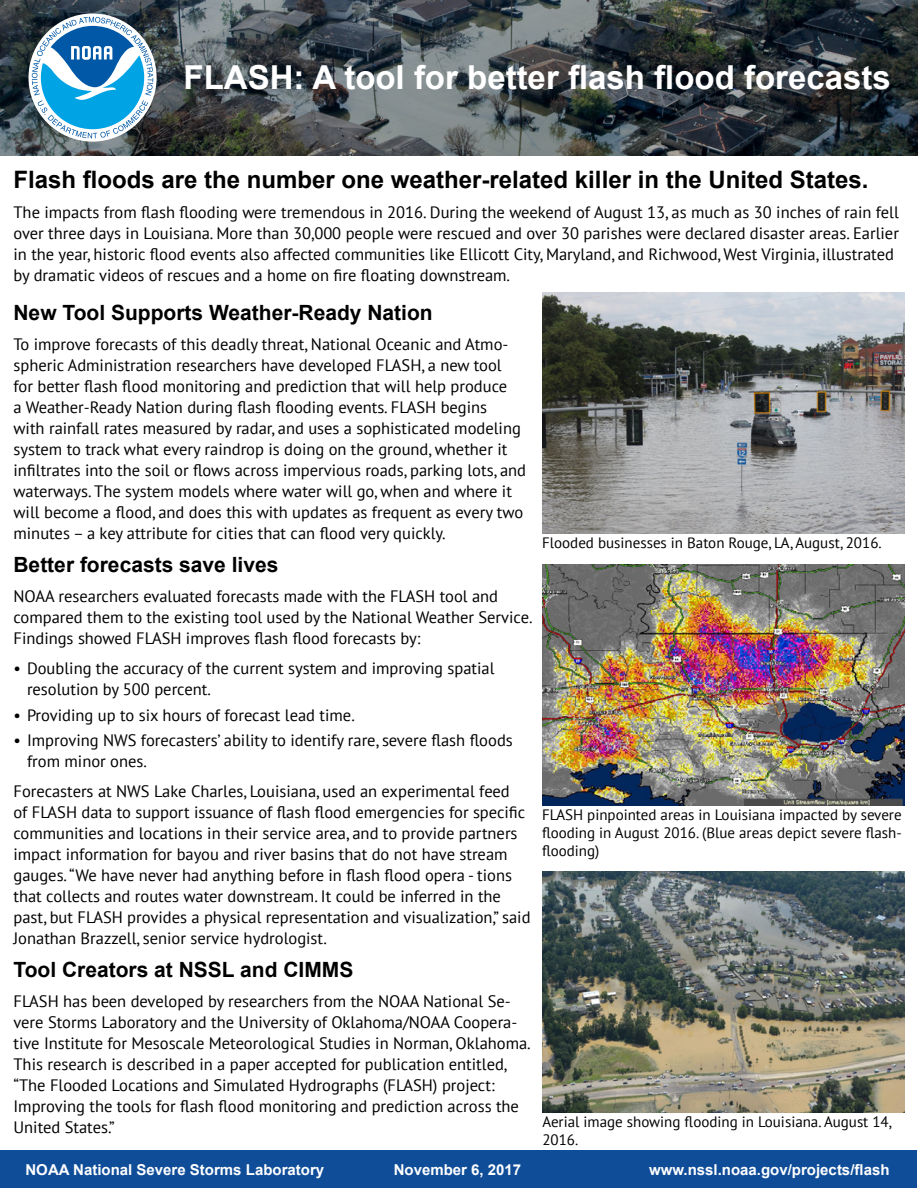
<style>
.page{position:relative;width:918px;height:1188px;background:#fff}
.page>*{position:absolute;margin:0;border:0;box-sizing:border-box;transform-origin:0 0}
.t1{font:700 33px "Arial";color:#fff}
.t2{font:700 24px "Arial";color:#000}
.t3{font:700 21px "Arial";color:#000}
.body_text{font:16.5px/21px "PT Sans";color:#000}
.t4{font:15px/18px "PT Sans";color:#000;text-align:justify}
.t5{font:700 15px "Arial";color:#fff}
</style>
<div class="page">
<img style="left:0;top:0;width:918px;height:156px">
<svg style="left:32px;top:17px;width:121px;height:121px"></svg>
<div style="left:0;top:1150px;width:916px;height:38px;background:#0f4d99"></div>
<img style="left:542px;top:293px;width:362px;height:241px">
<img style="left:542px;top:565px;width:362px;height:240px">
<img style="left:542px;top:872px;width:362px;height:241px">
<h1 class="t1" style="left:184px;top:56px;width:709px">FLASH: A tool for better flash flood forecasts</h1>
<h2 class="t2" style="left:14px;top:164px;width:856px">Flash floods are the number one weather-related killer in the United States.</h2>
<p class="body_text" style="left:14px;top:201px;width:887px">The impacts from flash flooding were tremendous in 2016. During the weekend of August 13, as much as 30 inches of rain fell over three days in Louisiana. More than 30,000 people were rescued and over 30 parishes were declared disaster areas. Earlier in the year, historic flood events also affected communities like Ellicott City, Maryland, and Richwood, West Virginia, illustrated by dramatic videos of rescues and a home on fire floating downstream.</p>
<h3 class="t3" style="left:14px;top:299px;width:421px">New Tool Supports Weather-Ready Nation</h3>
<p class="body_text" style="left:14px;top:334px;width:514px">To improve forecasts of this deadly threat, National Oceanic and Atmo&shy;spheric Administration researchers have developed FLASH, a new tool<br>for better flash flood monitoring and prediction that will help produce<br>a Weather-Ready Nation during flash flooding events. FLASH begins<br>with rainfall rates measured by radar, and uses a sophisticated modeling system to track what every raindrop is doing on the ground, whether it infiltrates into the soil or flows across impervious roads, parking lots, and waterways. The system models where water will go, when and where it will become a flood, and does this with updates as frequent as every two minutes – a key attribute for cities that can flood very quickly.</p>
<h3 class="t3" style="left:14px;top:551px;width:266px">Better forecasts save lives</h3>
<p class="body_text" style="left:14px;top:586px;width:521px">NOAA researchers evaluated forecasts made with the FLASH tool and compared them to the existing tool used by the National Weather Service.<br>Findings showed FLASH improves flash flood forecasts by:</p>
<p class="body_text" style="left:27px;top:658px;width:469px;text-indent:-14px">• Doubling the accuracy of the current system and improving spatial resolution by 500 percent.</p>
<p class="body_text" style="left:14px;top:704px;width:343px">• Providing up to six hours of forecast lead time.</p>
<p class="body_text" style="left:27px;top:730px;width:487px;text-indent:-14px">• Improving NWS forecasters’ ability to identify rare, severe flash floods from minor ones.</p>
<p class="body_text" style="left:14px;top:781px;width:519px">Forecasters at NWS Lake Charles, Louisiana, used an experimental feed<br>of FLASH data to support issuance of flash flood emergencies for specific communities and locations in their service area, and to provide partners impact information for bayou and river basins that do not have stream gauges. “We have never had anything before in flash flood opera - tions that collects and routes water downstream. It could be inferred in the past, but FLASH provides a physical representation and visualization,” said Jonathan Brazzell, senior service hydrologist.</p>
<h3 class="t3" style="left:14px;top:956px;width:341px">Tool Creators at NSSL and CIMMS</h3>
<p class="body_text" style="left:14px;top:991px;width:519px">FLASH has been developed by researchers from the NOAA National Se&shy;vere Storms Laboratory and the University of Oklahoma/NOAA Coopera&shy;tive Institute for Mesoscale Meteorological Studies in Norman, Oklahoma.<br>This research is described in a paper accepted for publication entitled, “The Flooded Locations and Simulated Hydrographs (FLASH) project:<br>Improving the tools for flash flood monitoring and prediction across the United States.”</p>
<p class="t5" style="left:26px;top:1160px;width:300px">NOAA National Severe Storms Laboratory</p>
<p class="t5" style="left:394px;top:1160px;width:129px">November 6, 2017</p>
<p class="t5" style="left:649px;top:1160px;width:242px">www.nssl.noaa.gov/projects/flash</p>
<p class="t4" style="left:542px;top:534px;width:341px">Flooded businesses in Baton Rouge, LA, August, 2016.</p>
<p class="t4" style="left:542px;top:805px;width:361px">FLASH pinpointed areas in Louisiana impacted by severe flooding in August 2016. (Blue areas depict severe flash&shy;flooding)</p>
<p class="t4" style="left:542px;top:1112px;width:351px">Aerial image showing flooding in Louisiana. August 14,<br>2016.</p>
</div>
